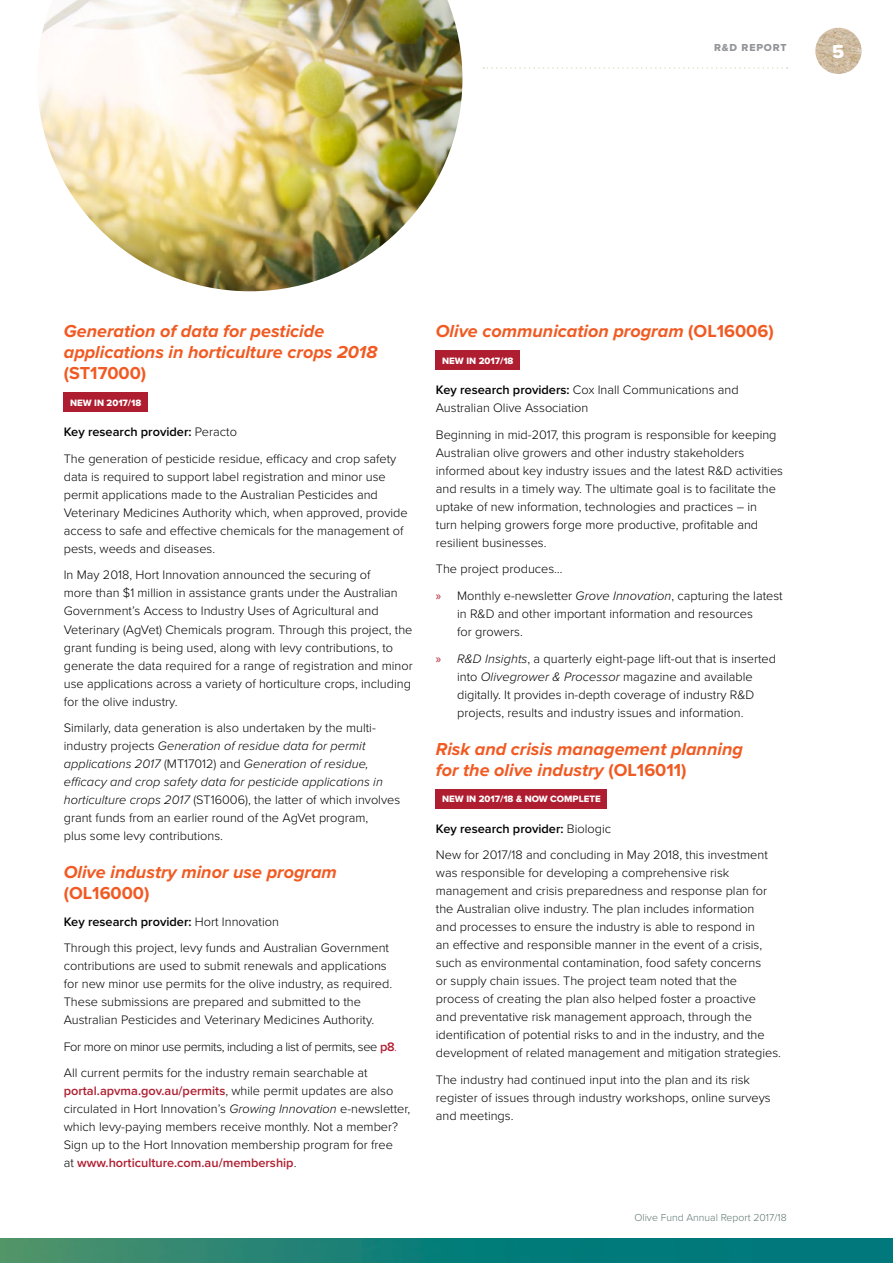
<style>
.page{position:relative;width:893px;height:1263px;background:#fff}
.page>*{position:absolute;margin:0;border:0;box-sizing:border-box;transform-origin:0 0}
.t1{font:19.5px "Proxima Nova Extrabld";color:#fff}
.t2{font:italic 700 18px/21px "Proxima Nova";color:#f15a22}
.t3{font:700 18px "Proxima Nova";color:#f15a22}
.t4{font:300 12.75px/18px "Proxima Nova";color:#000}
.t5{font:300 10.5px "Proxima Nova";color:#5e7772}
.t6{font:10.5px "Proxima Nova Extrabld";letter-spacing:.08em;color:#939598}
.t7{font:9.6px "Proxima Nova Extrabld";color:#fff}
.s1{font-weight:600}
.s2{font-style:italic}
.s3{font-weight:600;color:#af1d30}
.s4{color:#ec008c}
.s5{font-style:normal}
.s6{font-family:"Myriad Pro";font-weight:400;color:#af1d30}
</style>
<div class="page">
<img style="left:0;top:1238px;width:893px;height:25px">
<img style="left:815px;top:28px;width:47px;height:46px;border-radius:23px">
<svg style="left:483px;top:67px;width:305px;height:2px"></svg>
<div style="left:64px;top:393px;width:84px;height:19px;background:#af1d30"></div>
<div style="left:436px;top:351px;width:84px;height:19px;background:#af1d30"></div>
<div style="left:436px;top:789px;width:171px;height:19px;background:#af1d30"></div>
<img style="left:38px;top:0;width:424px;height:291px">
<p class="t6" style="left:714px;top:39px;width:74px">R&amp;D REPORT</p>
<h1 class="t1" style="left:832px;top:37px;width:14px">5</h1>
<h2 class="t2" style="left:64px;top:320px;width:315px">Generation of data for pesticide applications in horticulture crops 2018</h2>
<h2 class="t3" style="left:64px;top:360px;width:84px">(ST17000)</h2>
<p class="t7" style="left:70px;top:395px;width:73px">NEW IN 2017/18</p>
<p class="t4" style="left:64px;top:418px;width:334px;line-height:26.5px"><span class="s1">Key research provider:</span> Peracto<br>The generation of pesticide residue, efficacy and crop safety</p>
<p class="t4" style="left:64px;top:467px;width:345px">data is required to support label registration and minor use permit applications made to the Australian Pesticides and Veterinary Medicines Authority which, when approved, provide access to safe and effective chemicals for the management of pests, weeds and diseases.</p>
<p class="t4" style="left:64px;top:565px;width:351px">In May 2018, Hort Innovation announced the securing of<br>more than $1 million in assistance grants under the Australian Government’s Access to Industry Uses of Agricultural and Veterinary (AgVet) Chemicals program. Through this project, the grant funding is being used, along with levy contributions, to generate the data required for a range of registration and minor use applications across a variety of horticulture crops, including for the olive industry.</p>
<p class="t4" style="left:64px;top:718px;width:338px">Similarly, data generation is also undertaken by the multi&shy;industry projects <span class="s2">Generation of residue data for permit applications 2017</span> (MT17012) and <span class="s2">Generation of residue, efficacy and crop safety data for pesticide applications in horticulture crops 2017</span> (ST16006), the latter of which involves grant funds from an earlier round of the AgVet program,<br>plus some levy contributions.</p>
<h2 class="t2" style="left:64px;top:861px;width:275px">Olive industry minor use program</h2>
<h2 class="t3" style="left:64px;top:879px;width:87px">(OL16000)</h2>
<p class="t4" style="left:64px;top:907px;width:327px;line-height:26.5px"><span class="s1">Key research provider:</span> Hort Innovation<br>Through this project, levy funds and Australian Government</p>
<p class="t4" style="left:64px;top:956px;width:330px">contributions are used to submit renewals and applications for new minor use permits for the olive industry, as required.<br>These submissions are prepared and submitted to the Australian Pesticides and Veterinary Medicines Authority.</p>
<p class="t4" style="left:64px;top:1032px;width:335px;line-height:26.5px">For more on minor use permits, including a list of permits, see <span class="s3">p8</span><span class="s4">.<br></span>All current permits for the industry remain searchable at</p>
<p class="t4" style="left:64px;top:1081px;width:348px"><span class="s3">portal.apvma.gov.au/permits</span>, while permit updates are also circulated in Hort Innovation’s <span class="s2">Growing Innovation</span> e-newsletter, which levy-paying members receive monthly. Not a member?<br>Sign up to the Hort Innovation membership program for free<br>at <span class="s3">www.horticulture.com.au/membership</span>.</p>
<h2 class="t2" style="left:436px;top:320px;width:339px">Olive communication program <span class="s5">(OL16006)</span></h2>
<p class="t7" style="left:442px;top:353px;width:73px">NEW IN 2017/18</p>
<p class="t4" style="left:436px;top:380px;width:304px"><span class="s1">Key research providers:</span> Cox Inall Communications and<br>Australian Olive Association</p>
<p class="t4" style="left:436px;top:425px;width:349px">Beginning in mid-2017, this program is responsible for keeping Australian olive growers and other industry stakeholders informed about key industry issues and the latest R&amp;D activities and results in a timely way. The ultimate goal is to facilitate the uptake of new information, technologies and practices – in<br>turn helping growers forge more productive, profitable and resilient businesses.</p>
<p class="t4" style="left:436px;top:555px;width:348px;line-height:26.5px">The project produces…<br><span class="s6">»</span> Monthly e-newsletter <span class="s2">Grove Innovation</span>, capturing the latest</p>
<p class="t4" style="left:457px;top:604px;width:297px">in R&amp;D and other important information and resources for growers.</p>
<p class="t4" style="left:457px;top:648px;width:320px;text-indent:-21px"><span class="s6">»</span> <span class="s2">R&amp;D Insights</span>, a quarterly eight-page lift-out that is inserted into <span class="s2">Olivegrower &amp; Processor</span> magazine and available digitally. It provides in-depth coverage of industry R&amp;D projects, results and industry issues and information.</p>
<h2 class="t2" style="left:436px;top:738px;width:309px">Risk and crisis management planning for the olive industry <span class="s5">(OL16011)</span></h2>
<p class="t7" style="left:442px;top:791px;width:160px">NEW IN 2017/18 &amp; NOW COMPLETE</p>
<p class="t4" style="left:436px;top:814px;width:333px;line-height:26.5px"><span class="s1">Key research provider:</span> Biologic<br>New for 2017/18 and concluding in May 2018, this investment</p>
<p class="t4" style="left:436px;top:863px;width:347px">was responsible for developing a comprehensive risk management and crisis preparedness and response plan for the Australian olive industry. The plan includes information<br>and processes to ensure the industry is able to respond in<br>an effective and responsible manner in the event of a crisis, such as environmental contamination, food safety concerns<br>or supply chain issues. The project team noted that the process of creating the plan also helped foster a proactive<br>and preventative risk management approach, through the identification of potential risks to and in the industry, and the development of related management and mitigation strategies.</p>
<p class="t4" style="left:436px;top:1070px;width:336px">The industry had continued input into the plan and its risk register of issues through industry workshops, online surveys and meetings.</p>
<p class="t5" style="left:634px;top:1209px;width:154px">Olive Fund Annual Report 2017/18</p>
</div>
